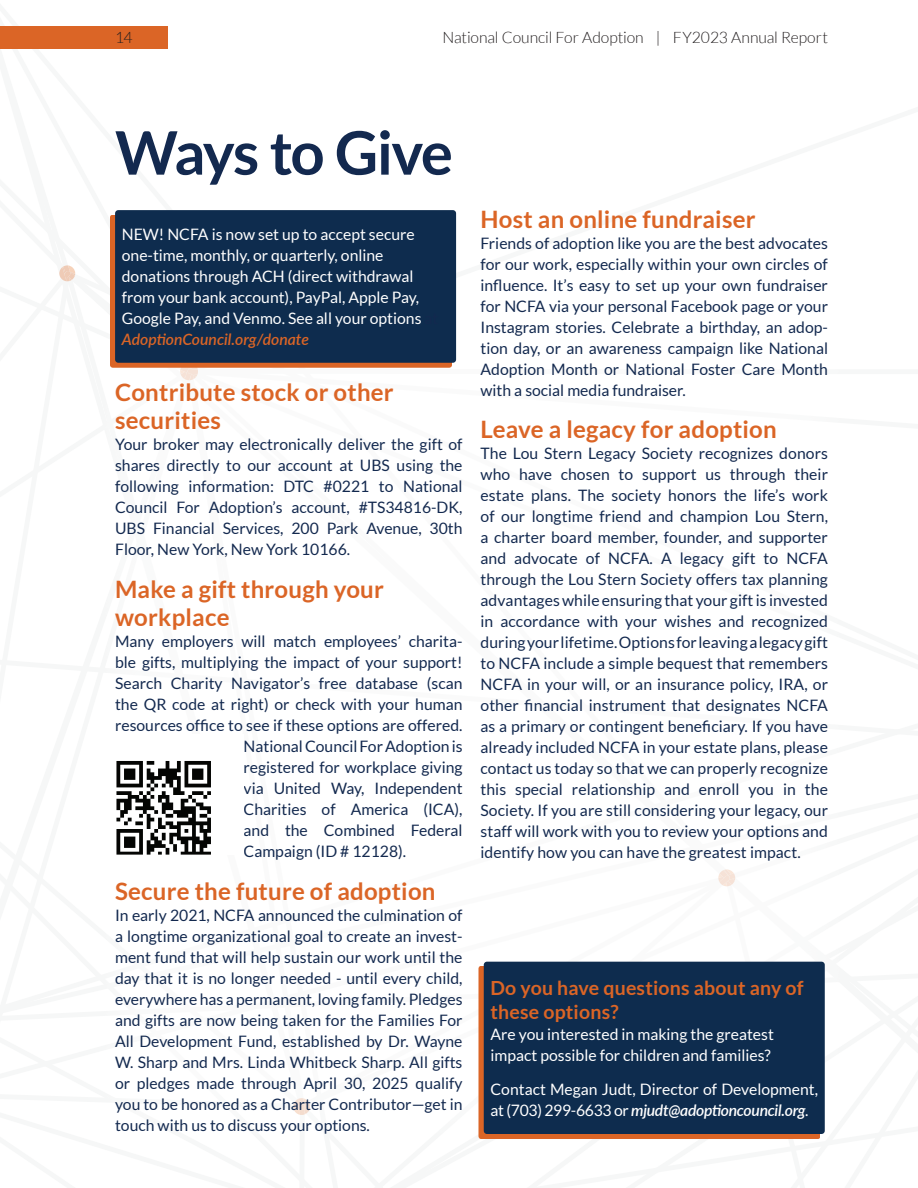
<style>
.page{position:relative;width:918px;height:1188px;background:#fff}
.page>*{position:absolute;margin:0;border:0;box-sizing:border-box;transform-origin:0 0}
.t1{font:700 60px "Lato";letter-spacing:-.04em;color:#13294f}
.t2{font:700 24px/28.8px "Lato";letter-spacing:.01em;color:#db6526}
.t3{font:700 19.5px/23.4px "Lato";letter-spacing:.01em;color:#db6526}
.t4{font:15.75px/21px "Lato";color:#13294f;text-align:justify}
.t5{font:15.75px/21px "Lato";color:#fff}
.t6{font:300 15.75px "Lato";letter-spacing:-.005em;color:#231f20}
.s1{color:#13294f}
.s2{font-weight:600;font-style:italic;color:#db6526}
.s3{font-weight:600;font-style:italic}
</style>
<div class="page">
<div style="left:479px;top:966px;width:341px;height:173px;background:#db6526"></div>
<div style="left:484px;top:962px;width:341px;height:172px;background:#0e2c4e;border-radius:3px"></div>
<div style="left:110px;top:215px;width:341px;height:153px;background:#db6526"></div>
<div style="left:115px;top:210px;width:341px;height:153px;background:#0e2c4e;border-radius:3px"></div>
<svg style="left:116px;top:761px;width:95px;height:94px"></svg>
<div style="left:0;top:26px;width:169px;height:23px;background:#db6526"></div>
<p class="t6" style="left:115px;top:29px;width:19px">14</p>
<p class="t6" style="left:442px;top:29px;width:387px">National Council For Adoption | FY2023 Annual Report</p>
<h1 class="t1" style="left:115px;top:118px;width:339px">Ways to Give</h1>
<p class="t5" style="left:122px;top:224px;width:318px">NEW! NCFA is now set up to accept secure one-time, monthly, or quarterly, online donations through ACH (direct withdrawal from your bank account), PayPal, Apple Pay, Google Pay, and Venmo. See all your options <span class="s1">at </span><span class="s2">AdoptionCouncil.org/donate</span></p>
<h2 class="t2" style="left:115px;top:377px;width:280px">Contribute stock or other securities</h2>
<p class="t4" style="left:115px;top:434px;width:349px">Your broker may electronically deliver the gift of shares directly to our account at UBS using the following information: DTC #0221 to National Council For Adoption’s account, #TS34816-DK, UBS Financial Services, 200 Park Avenue, 30th Floor, New York, New York 10166.</p>
<h2 class="t2" style="left:115px;top:574px;width:270px">Make a gift through your workplace</h2>
<p class="t4" style="left:115px;top:631px;width:349px">Many employers will match employees’ charita-</p>
<p class="t4" style="left:115px;top:652px;width:349px">ble gifts, multiplying the impact of your support!</p>
<p class="t4" style="left:115px;top:673px;width:349px">Search Charity Navigator’s free database (scan</p>
<p class="t4" style="left:115px;top:694px;width:349px">the QR code at right) or check with your human</p>
<p class="t4" style="left:115px;top:715px;width:349px">resources office to see if these options are offered.</p>
<p class="t4" style="left:244px;top:736px;width:220px">National Council For Adoption is</p>
<p class="t4" style="left:244px;top:757px;width:220px">registered for workplace giving</p>
<p class="t4" style="left:244px;top:778px;width:220px">via United Way, Independent</p>
<p class="t4" style="left:244px;top:799px;width:220px">Charities of America (ICA),</p>
<p class="t4" style="left:244px;top:820px;width:220px">and the Combined Federal</p>
<p class="t4" style="left:244px;top:841px;width:164px">Campaign (ID # 12128).</p>
<h2 class="t2" style="left:115px;top:876px;width:322px">Secure the future of adoption</h2>
<p class="t4" style="left:115px;top:904px;width:349px">In early 2021, NCFA announced the culmination of a longtime organizational goal to create an invest&shy;ment fund that will help sustain our work until the day that it is no longer needed - until every child, everywhere has a permanent, loving family. Pledges and gifts are now being taken for the Families For All Development Fund, established by Dr. Wayne W. Sharp and Mrs. Linda Whitbeck Sharp. All gifts or pledges made through April 30, 2025 qualify you to be honored as a Charter Contributor—get in touch with us to discuss your options.</p>
<h2 class="t2" style="left:481px;top:204px;width:277px">Host an online fundraiser</h2>
<p class="t4" style="left:481px;top:232px;width:349px">Friends of adoption like you are the best advocates for our work, especially within your own circles of influence. It’s easy to set up your own fundraiser for NCFA via your personal Facebook page or your Instagram stories. Celebrate a birthday, an adop&shy;tion day, or an awareness campaign like National Adoption Month or National Foster Care Month with a social media fundraiser.</p>
<h2 class="t2" style="left:481px;top:415px;width:298px">Leave a legacy for adoption</h2>
<p class="t4" style="left:481px;top:443px;width:349px">The Lou Stern Legacy Society recognizes donors who have chosen to support us through their estate plans. The society honors the life’s work of our longtime friend and champion Lou Stern, a charter board member, founder, and supporter and advocate of NCFA. A legacy gift to NCFA through the Lou Stern Society offers tax planning advantages while ensuring that your gift is invested in accordance with your wishes and recognized during your lifetime. Options for leaving a legacy gift to NCFA include a simple bequest that remembers NCFA in your will, or an insurance policy, IRA, or other financial instrument that designates NCFA as a primary or contingent beneficiary. If you have already included NCFA in your estate plans, please contact us today so that we can properly recognize this special relationship and enroll you in the Society. If you are still considering your legacy, our staff will work with you to review your options and identify how you can have the greatest impact.</p>
<p class="t3" style="left:491px;top:976px;width:315px">Do you have questions about any of these options?</p>
<p class="t5" style="left:491px;top:1023px;width:285px">Are you interested in making the greatest impact possible for children and families?</p>
<p class="t5" style="left:491px;top:1079px;width:329px">Contact Megan Judt, Director of Development, at (703) 299-6633 or <span class="s3">mjudt@adoptioncouncil.org</span>.</p>
</div>
